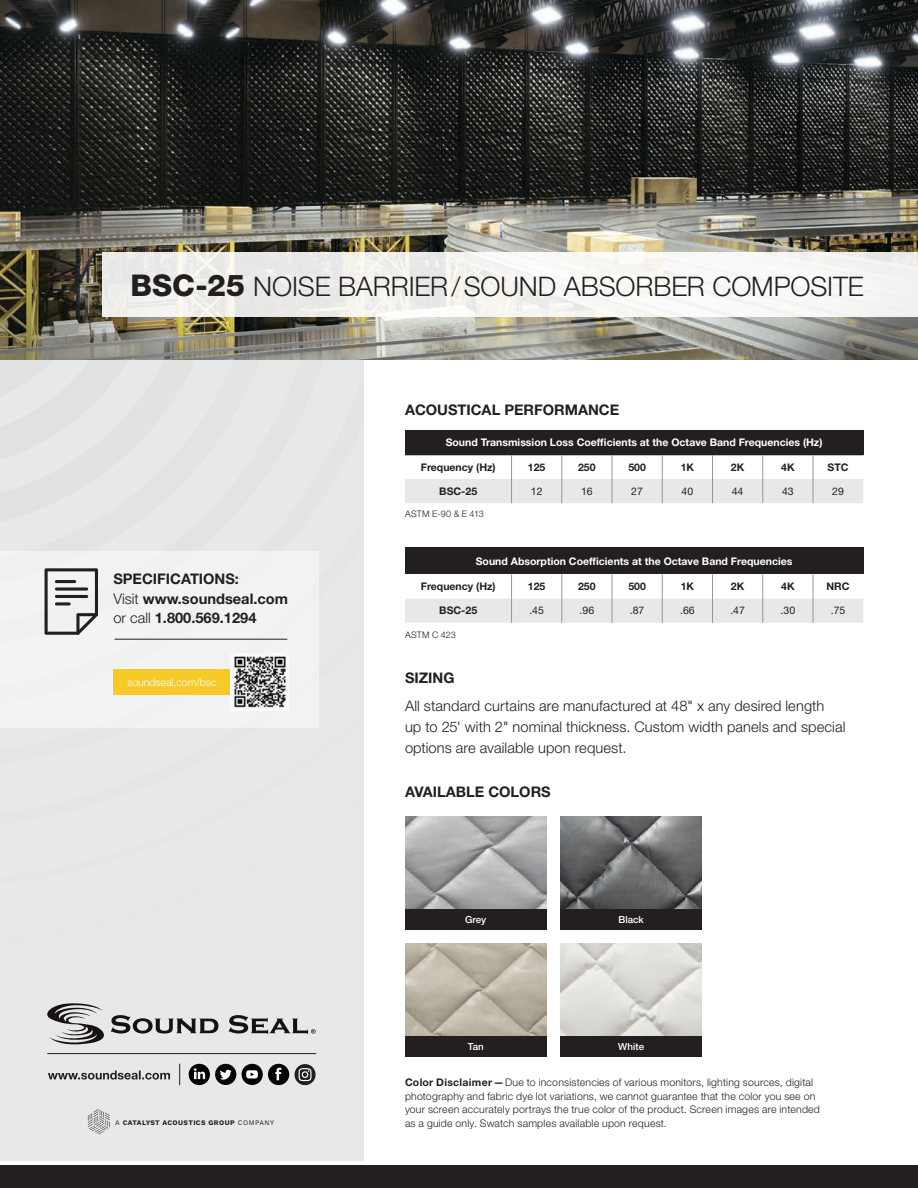
<style>
.page{position:relative;width:918px;height:1188px;background:#fff}
.page>*{position:absolute;margin:0;border:0;box-sizing:border-box;transform-origin:0 0}
.Body_Headline{font:300 27px "Helvetica Neue LT Std";letter-spacing:-.005em;color:#231f20}
.t1{font:300 14.7px/21px "Helvetica Neue LT Std";letter-spacing:.005em;color:#231f20}
.t2{font:700 14.7px/19.5px "Helvetica Neue LT Std";color:#231f20}
.t3{font:300 10.5px/13.5px "Helvetica Neue LT Std";letter-spacing:.02em;color:#231f20}
.t4{font:700 10.5px "Helvetica Neue LT Std";color:#fff}
.t5{font:700 10.5px "Helvetica Neue LT Std";color:#231f20}
.t6{font:10.5px "Helvetica Neue LT Std";color:#231f20}
.t7{font:300 10.5px "Helvetica Neue LT Std";color:#fff}
.t8{font:500 9.75px "Helvetica Neue LT Std";color:#fff}
.Body_Copy{font:300 9px "Helvetica Neue LT Std";letter-spacing:.01em;color:#231f20}
.t9{font:700 7.05px "Work Sans";letter-spacing:.06em;color:#231f20}
.s1{font-weight:800;font-size:30px}
.s2{font-weight:300}
.s3{font-weight:400}
.s4{font-weight:700}
</style>
<div class="page">
<div style="left:0;top:1165px;width:918px;height:23px;background:#231f20"></div>
<div style="left:0;top:353px;width:363px;height:808px;background:#e7e8e8"></div>
<div style="left:215px;top:1064px;width:21px;height:21px;background:#030505;border-radius:50%"></div>
<svg style="left:220px;top:1069px;width:11px;height:11px"></svg>
<div style="left:189px;top:1064px;width:21px;height:21px;background:#030505;border-radius:50%"></div>
<svg style="left:194px;top:1068px;width:11px;height:11px"></svg>
<div style="left:242px;top:1064px;width:21px;height:21px;background:#020304;border-radius:50%"></div>
<svg style="left:246px;top:1070px;width:12px;height:8px"></svg>
<div style="left:268px;top:1064px;width:21px;height:21px;background:#030505;border-radius:50%"></div>
<svg style="left:275px;top:1067px;width:7px;height:13px"></svg>
<svg style="left:295px;top:1064px;width:21px;height:21px"></svg>
<svg style="left:299px;top:1068px;width:13px;height:13px"></svg>
<svg style="left:47px;top:1003px;width:171px;height:41px"></svg>
<svg style="left:228px;top:1015px;width:88px;height:19px"></svg>
<svg style="left:48px;top:1071px;width:122px;height:9px"></svg>
<svg style="left:179px;top:1064px;width:1px;height:21px"></svg>
<hr style="left:48px;top:1053px;width:268px;height:1px;background:#231f20">
<svg style="left:88px;top:1109px;width:22px;height:25px"></svg>
<div style="left:0;top:552px;width:319px;height:176px;background:#f2f3f3"></div>
<svg style="left:45px;top:568px;width:53px;height:67px"></svg>
<hr style="left:55px;top:580px;width:21px;height:3px;background:#231f20;border-radius:2px">
<svg style="left:55px;top:587px;width:33px;height:4px"></svg>
<hr style="left:55px;top:595px;width:33px;height:3px;background:#231f20;border-radius:2px">
<hr style="left:55px;top:602px;width:16px;height:3px;background:#231f20;border-radius:2px">
<hr style="left:115px;top:639px;width:172px;height:1px;background:#231f20">
<div style="left:113px;top:669px;width:118px;height:26px;background:#f6ca27"></div>
<img style="left:230px;top:653px;width:58px;height:58px">
<img style="left:0;top:0;width:918px;height:360px">
<div style="left:103px;top:253px;width:815px;height:64px;background:linear-gradient(to right,#edece9,#f9f9f8)"></div>
<div style="left:405px;top:430px;width:458px;height:25px;background:#231f20"></div>
<svg style="left:405px;top:455px;width:458px;height:48px"></svg>
<div style="left:405px;top:547px;width:458px;height:27px;background:#231f20"></div>
<svg style="left:405px;top:574px;width:458px;height:49px"></svg>
<img style="left:405px;top:816px;width:142px;height:93px">
<div style="left:405px;top:909px;width:142px;height:20px;background:#231f20"></div>
<img style="left:405px;top:944px;width:142px;height:93px">
<div style="left:405px;top:1037px;width:142px;height:20px;background:#231f20"></div>
<img style="left:560px;top:816px;width:142px;height:93px">
<div style="left:560px;top:909px;width:142px;height:20px;background:#231f20"></div>
<img style="left:560px;top:944px;width:142px;height:93px">
<div style="left:560px;top:1037px;width:142px;height:20px;background:#231f20"></div>
<p class="Body_Headline" style="left:131px;top:269px;width:735px"><span class="s1">BSC-25</span> NOISE BARRIER/SOUND ABSORBER COMPOSITE</p>
<p class="t2" style="left:113px;top:569px;width:176px">SPECIFICATIONS:<br><span class="s2">Visit</span> www.soundseal.com <span class="s2">or call</span> 1.800.569.1294</p>
<p class="t7" style="left:127px;top:676px;width:91px">soundseal.com/bsc</p>
<p class="t9" style="left:115px;top:1117px;width:160px"><span class="s3">A</span> CATALYST ACOUSTICS GROUP <span class="s3">COMPANY</span></p>
<p class="t2" style="left:405px;top:400px;width:216px">ACOUSTICAL PERFORMANCE</p>
<p class="t4" style="left:446px;top:436px;width:378px">Sound Transmission Loss Coefficients at the Octave Band Frequencies (Hz)</p>
<p class="t5" style="left:421px;top:460px;width:76px">Frequency (Hz)</p>
<p class="t5" style="left:528px;top:460px;width:19px">125</p>
<p class="t5" style="left:578px;top:460px;width:19px">250</p>
<p class="t5" style="left:628px;top:460px;width:19px">500</p>
<p class="t5" style="left:681px;top:460px;width:15px">1K</p>
<p class="t5" style="left:731px;top:460px;width:15px">2K</p>
<p class="t5" style="left:781px;top:460px;width:15px">4K</p>
<p class="t5" style="left:828px;top:460px;width:23px">STC</p>
<p class="t5" style="left:439px;top:485px;width:39px">BSC-25</p>
<p class="t6" style="left:531px;top:485px;width:13px">12</p>
<p class="t6" style="left:581px;top:485px;width:13px">16</p>
<p class="t6" style="left:631px;top:485px;width:13px">27</p>
<p class="t6" style="left:682px;top:485px;width:13px">40</p>
<p class="t6" style="left:732px;top:485px;width:13px">44</p>
<p class="t6" style="left:782px;top:485px;width:13px">43</p>
<p class="t6" style="left:832px;top:485px;width:13px">29</p>
<p class="Body_Copy" style="left:405px;top:509px;width:80px">ASTM E-90 &amp; E 413</p>
<p class="t4" style="left:476px;top:554px;width:318px">Sound Absorption Coefficients at the Octave Band Frequencies</p>
<p class="t5" style="left:421px;top:580px;width:76px">Frequency (Hz)</p>
<p class="t5" style="left:528px;top:580px;width:19px">125</p>
<p class="t5" style="left:578px;top:580px;width:19px">250</p>
<p class="t5" style="left:628px;top:580px;width:19px">500</p>
<p class="t5" style="left:681px;top:580px;width:15px">1K</p>
<p class="t5" style="left:731px;top:580px;width:15px">2K</p>
<p class="t5" style="left:781px;top:580px;width:15px">4K</p>
<p class="t5" style="left:827px;top:580px;width:25px">NRC</p>
<p class="t5" style="left:439px;top:604px;width:39px">BSC-25</p>
<p class="t6" style="left:529px;top:604px;width:16px">.45</p>
<p class="t6" style="left:580px;top:604px;width:16px">.96</p>
<p class="t6" style="left:630px;top:604px;width:16px">.87</p>
<p class="t6" style="left:680px;top:604px;width:16px">.66</p>
<p class="t6" style="left:730px;top:604px;width:16px">.47</p>
<p class="t6" style="left:781px;top:604px;width:16px">.30</p>
<p class="t6" style="left:831px;top:604px;width:16px">.75</p>
<p class="Body_Copy" style="left:405px;top:629px;width:52px">ASTM C 423</p>
<p class="t2" style="left:405px;top:668px;width:51px">SIZING</p>
<p class="t1" style="left:405px;top:695px;width:442px">All standard curtains are manufactured at 48" x any desired length<br>up to 25' with 2" nominal thickness. Custom width panels and special options are available upon request.</p>
<p class="t2" style="left:405px;top:782px;width:147px">AVAILABLE COLORS</p>
<p class="t8" style="left:465px;top:914px;width:23px">Grey</p>
<p class="t8" style="left:619px;top:914px;width:27px">Black</p>
<p class="t8" style="left:618px;top:1041px;width:27px">White</p>
<p class="t3" style="left:405px;top:1075px;width:416px"><span class="s4">Color Disclaimer—</span>Due to inconsistencies of various monitors, lighting sources, digital photography and fabric dye lot variations, we cannot guarantee that the color you see on your screen accurately portrays the true color of the product. Screen images are intended as a guide only. Swatch samples available upon request.</p>
<p class="t8" style="left:468px;top:1041px;width:17px">Tan</p>
</div>
